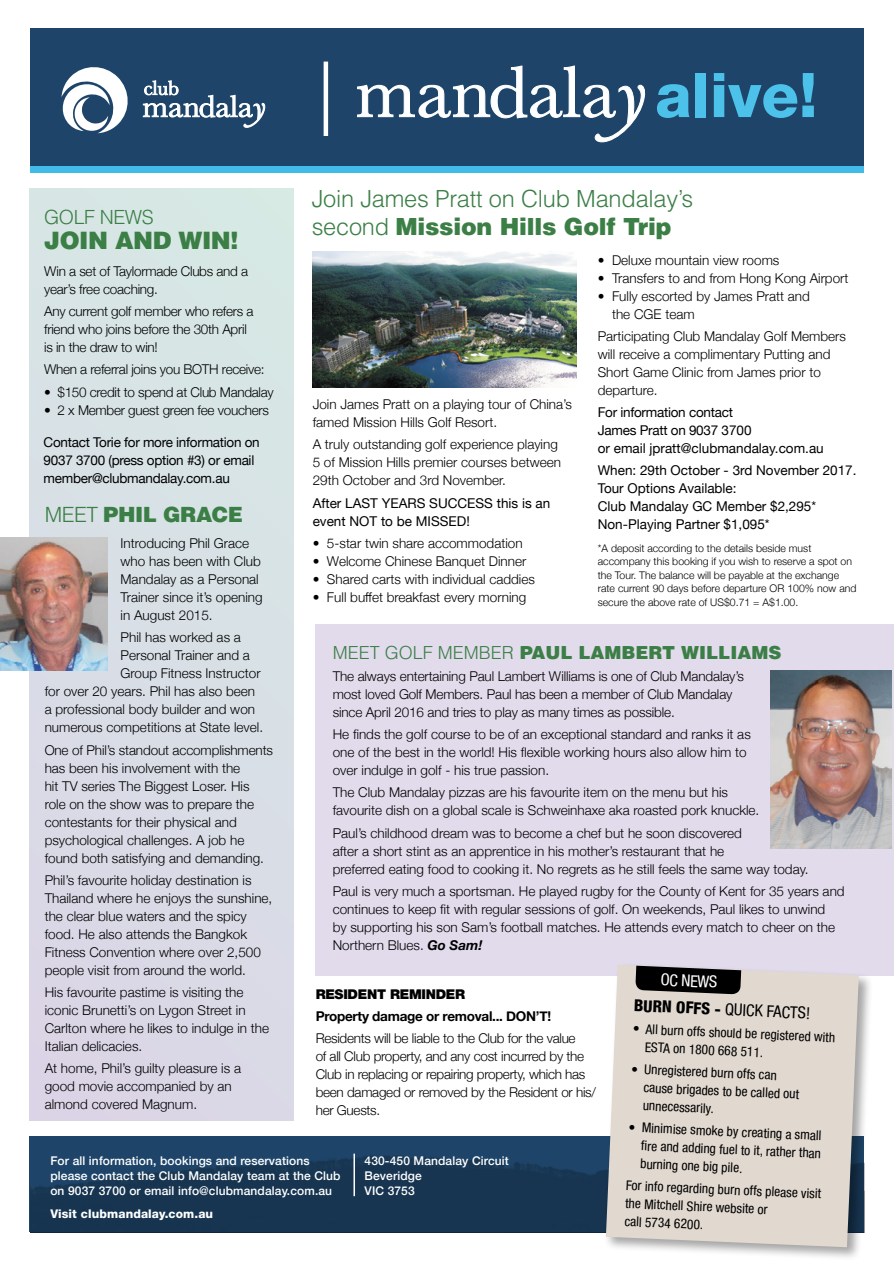
<style>
.page{position:relative;width:894px;height:1262px;background:#fff}
.page>*{position:absolute;margin:0;border:0;box-sizing:border-box;transform-origin:0 0}
.t1{font:800 61.65px "Helvetica Neue";color:#4cc2eb}
.t2{font:900 24px "Helvetica LT";letter-spacing:-.02em;color:#3b7f46}
.t3{font:300 23.55px/27.8px "Helvetica LT";letter-spacing:-.01em;color:#3b7f46}
.t4{font:900 21px "Helvetica LT";letter-spacing:-.02em;color:#3b7f46}
.t5{font:300 19.5px "Helvetica LT";letter-spacing:-.02em;color:#3b7f46}
.t6{font:900 18px "Helvetica LT";color:#3b7f46}
.t7{font:condensed 16.5px "Helvetica Neue LT";color:#000}
.t8{font:condensed 16.5px "Helvetica Neue LT";color:#fff}
.t9{font:300 13.5px/18px "Helvetica Neue";color:#000}
.t10{font:300 13.5px/18px "Helvetica Neue";letter-spacing:-.02em;color:#000}
.t11{font:condensed 13.5px/18.3px "Helvetica Neue LT";color:#000}
.t12{font:13.5px/18px "Helvetica Neue";letter-spacing:-.02em;color:#000}
.t13{font:13.5px/18px "Helvetica Neue";color:#000}
.t14{font:700 13.5px "Helvetica Neue";letter-spacing:-.02em;color:#000}
.t15{font:900 13.5px "Helvetica Neue LT";letter-spacing:-.02em;color:#000}
.t16{font:500 12px/15px "Helvetica Neue";letter-spacing:.01em;color:#fff}
.t17{font:800 12px "Helvetica Neue LT";letter-spacing:.01em;color:#fff}
.t18{font:300 10.5px/13.5px "Helvetica Neue";color:#000}
.s1{font-weight:900}
.s2{font-weight:300}
.s3{font-weight:700;font-style:italic}
.s4{font-weight:800}
</style>
<div class="page">
<div style="left:30px;top:1136px;width:834px;height:96px;background:#1e4569"></div>
<img style="left:30px;top:1155px;width:574px;height:77px">
<div style="left:30px;top:29px;width:834px;height:143px;background:#1e4569"></div>
<div style="left:30px;top:166px;width:834px;height:6px;background:#42bbea"></div>
<svg style="left:143px;top:80px;width:122px;height:48px"></svg>
<svg style="left:61px;top:67px;width:67px;height:66px"></svg>
<div style="left:323px;top:62px;width:5px;height:74px;background:#fff"></div>
<hr style="left:353px;top:1153px;width:2px;height:43px;background:#fff">
<svg style="left:357px;top:65px;width:288px;height:77px"></svg>
<img style="left:313px;top:252px;width:263px;height:136px">
<div style="left:30px;top:188px;width:263px;height:932px;background:#d8dfe6"></div>
<div style="left:315px;top:624px;width:578px;height:352px;background:#e2dbec"></div>
<img style="left:770px;top:671px;width:121px;height:177px">
<img style="left:0;top:538px;width:108px;height:133px">
<div style="left:604px;top:963px;width:269px;height:298px;background:#000;opacity:.36"></div>
<svg style="left:606px;top:965px;width:252px;height:282px;background:#ddd6ce"></svg>
<svg style="left:635px;top:966px;width:106px;height:28px;background:#222121"></svg>
<h1 class="t1" style="left:655px;top:58px;width:164px">alive!</h1>
<h3 class="t3" style="left:311px;top:185px;width:383px">Join James Pratt on Club Mandalay’s second <span class="s1">Mission Hills Golf Trip</span></h3>
<h3 class="t5" style="left:44px;top:205px;width:111px">GOLF NEWS</h3>
<h2 class="t2" style="left:44px;top:225px;width:196px">JOIN AND WIN!</h2>
<p class="t10" style="left:44px;top:262px;width:205px">Win a set of Taylormade Clubs and a year’s free coaching.</p>
<p class="t10" style="left:44px;top:302px;width:211px">Any current golf member who refers a friend who joins before the 30th April is in the draw to win!</p>
<p class="t10" style="left:44px;top:360px;width:222px">When a referral joins you BOTH receive:</p>
<p class="t10" style="left:44px;top:382px;width:231px">• $150 credit to spend at Club Mandalay</p>
<p class="t10" style="left:44px;top:400px;width:226px">• 2 x Member guest green fee vouchers</p>
<p class="t12" style="left:44px;top:433px;width:218px">Contact Torie for more information on<br>9037 3700 (press option #3) or email member@clubmandalay.com.au</p>
<p class="t9" style="left:597px;top:251px;width:183px">• Deluxe mountain view rooms</p>
<p class="t9" style="left:597px;top:269px;width:252px">• Transfers to and from Hong Kong Airport</p>
<p class="t9" style="left:612px;top:287px;width:199px;text-indent:-14px">• Fully escorted by James Pratt and the CGE team</p>
<p class="t9" style="left:597px;top:327px;width:249px">Participating Club Mandalay Golf Members will receive a complimentary Putting and Short Game Clinic from James prior to departure.</p>
<p class="t12" style="left:597px;top:403px;width:227px">For information contact<br>James Pratt on 9037 3700<br>or email jpratt@clubmandalay.com.au</p>
<p class="t13" style="left:597px;top:461px;width:260px">When: 29th October - 3rd November 2017.<br>Tour Options Available:<br>Club Mandalay GC Member $2,295*<br>Non-Playing Partner $1,095*</p>
<p class="t18" style="left:597px;top:541px;width:260px">*A deposit according to the details beside must accompany this booking if you wish to reserve a spot on the Tour. The balance will be payable at the exchange rate current 90 days before departure OR 100% now and secure the above rate of US$0.71 = A$1.00.</p>
<p class="t9" style="left:313px;top:395px;width:261px">Join James Pratt on a playing tour of China’s famed Mission Hills Golf Resort.</p>
<p class="t9" style="left:313px;top:435px;width:250px">A truly outstanding golf experience playing<br>5 of Mission Hills premier courses between<br>29th October and 3rd November.</p>
<p class="t13" style="left:313px;top:494px;width:239px">After LAST YEARS SUCCESS this is an event NOT to be MISSED!</p>
<p class="t9" style="left:313px;top:534px;width:211px">• 5-star twin share accommodation</p>
<p class="t9" style="left:313px;top:552px;width:215px">• Welcome Chinese Banquet Dinner</p>
<p class="t9" style="left:313px;top:570px;width:224px">• Shared carts with individual caddies</p>
<p class="t9" style="left:313px;top:588px;width:215px">• Full buffet breakfast every morning</p>
<h3 class="t4" style="left:45px;top:500px;width:200px"><span class="s2">MEET</span> PHIL GRACE</h3>
<p class="t9" style="left:121px;top:534px;width:144px">Introducing Phil Grace who has been with Club<br>Mandalay as a Personal<br>Trainer since it’s opening in August 2015.</p>
<p class="t9" style="left:121px;top:628px;width:122px">Phil has worked as a</p>
<p class="t9" style="left:121px;top:646px;width:131px">Personal Trainer and a</p>
<p class="t9" style="left:121px;top:664px;width:142px">Group Fitness Instructor</p>
<p class="t9" style="left:45px;top:682px;width:212px">for over 20 years. Phil has also been</p>
<p class="t9" style="left:45px;top:700px;width:212px">a professional body builder and won</p>
<p class="t9" style="left:45px;top:718px;width:220px">numerous competitions at State level.</p>
<p class="t9" style="left:45px;top:740px;width:230px">One of Phil’s standout accomplishments has been his involvement with the<br>hit TV series The Biggest Loser. His role on the show was to prepare the contestants for their physical and psychological challenges. A job he found both satisfying and demanding.</p>
<p class="t9" style="left:45px;top:871px;width:229px">Phil’s favourite holiday destination is Thailand where he enjoys the sunshine, the clear blue waters and the spicy food. He also attends the Bangkok Fitness Convention where over 2,500 people visit from around the world.</p>
<p class="t9" style="left:45px;top:983px;width:226px">His favourite pastime is visiting the iconic Brunetti’s on Lygon Street in Carlton where he likes to indulge in the Italian delicacies.</p>
<p class="t9" style="left:45px;top:1059px;width:198px">At home, Phil’s guilty pleasure is a good movie accompanied by an almond covered Magnum.</p>
<h3 class="t6" style="left:333px;top:640px;width:450px"><span class="s2">MEET GOLF MEMBER</span> PAUL LAMBERT WILLIAMS</h3>
<p class="t9" style="left:333px;top:667px;width:413px">The always entertaining Paul Lambert Williams is one of Club Mandalay’s most loved Golf Members. Paul has been a member of Club Mandalay since April 2016 and tries to play as many times as possible.</p>
<p class="t9" style="left:333px;top:725px;width:419px">He finds the golf course to be of an exceptional standard and ranks it as one of the best in the world! His flexible working hours also allow him to over indulge in golf - his true passion.</p>
<p class="t9" style="left:333px;top:783px;width:428px">The Club Mandalay pizzas are his favourite item on the menu but his favourite dish on a global scale is Schweinhaxe aka roasted pork knuckle.</p>
<p class="t9" style="left:333px;top:823px;width:477px">Paul’s childhood dream was to become a chef but he soon discovered<br>after a short stint as an apprentice in his mother’s restaurant that he<br>preferred eating food to cooking it. No regrets as he still feels the same way today.</p>
<p class="t9" style="left:333px;top:882px;width:513px">Paul is very much a sportsman. He played rugby for the County of Kent for 35 years and continues to keep fit with regular sessions of golf. On weekends, Paul likes to unwind<br>by supporting his son Sam’s football matches. He attends every match to cheer on the Northern Blues. <span class="s3">Go Sam!</span></p>
<p class="t8" style="left:661px;top:970px;width:58px;rotate:2deg">OC NEWS</p>
<p class="t15" style="left:315px;top:986px;width:151px">RESIDENT REMINDER</p>
<p class="t14" style="left:315px;top:1008px;width:237px">Property damage or removal... DON’T!</p>
<p class="t10" style="left:315px;top:1029px;width:282px">Residents will be liable to the Club for the value<br>of all Club property, and any cost incurred by the Club in replacing or repairing property, which has been damaged or removed by the Resident or his/ her Guests.</p>
<p class="t7" style="left:634px;top:997px;width:178px;rotate:2deg"><span class="s4">BURN OFFS -</span> QUICK FACTS!</p>
<p class="t11" style="left:646px;top:1019px;width:191px;text-indent:-13px;rotate:3deg">• All burn offs should be registered with<br>ESTA on 1800 668 511.</p>
<p class="t11" style="left:645px;top:1060px;width:157px;text-indent:-13px;rotate:3deg">• Unregistered burn offs can cause brigades to be called out unnecessarily.</p>
<p class="t11" style="left:642px;top:1117px;width:181px;text-align:justify;text-indent:-13px;rotate:3deg">• Minimise smoke by creating a small fi re and adding fuel to it, rather than burning one big pile.</p>
<p class="t11" style="left:626px;top:1175px;width:197px;rotate:3deg">For info regarding burn offs please visit the Mitchell Shire website or<br>call 5734 6200.</p>
<p class="t16" style="left:50px;top:1153px;width:292px">For all information, bookings and reservations please contact the Club Mandalay team at the Club on 9037 3700 or email info@clubmandalay.com.au</p>
<p class="t16" style="left:364px;top:1153px;width:146px">430-450 Mandalay Circuit<br>Beveridge<br>VIC 3753</p>
<p class="t17" style="left:50px;top:1206px;width:164px">Visit clubmandalay.com.au</p>
</div>
